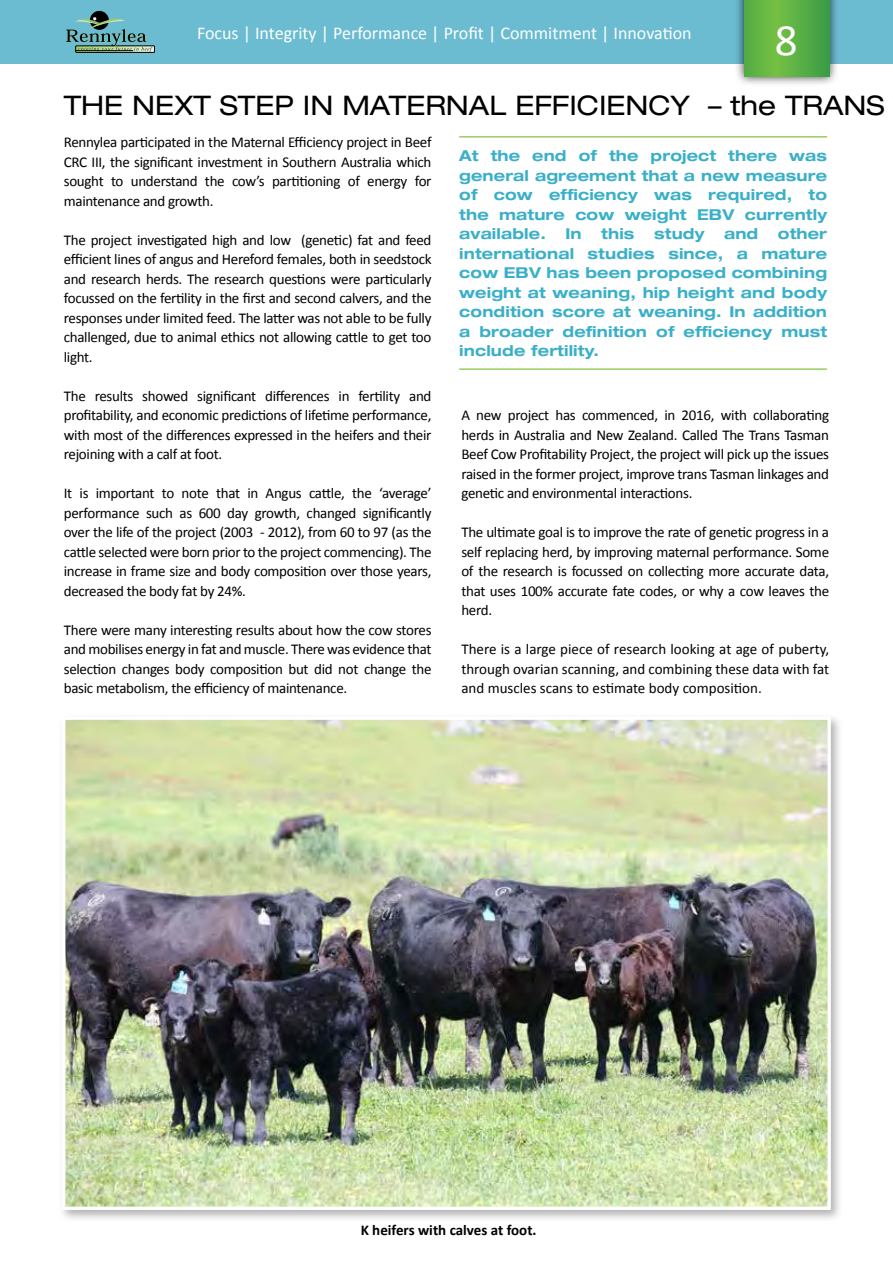
<style>
.page{position:relative;width:893px;height:1263px;background:#fff}
.page>*{position:absolute;margin:0;border:0;box-sizing:border-box;transform-origin:0 0}
.t1{font:45px "Calibri";color:#fff}
.t2{font:expanded 27px "Helvetica Neue LT";color:#000}
.t3{font:18px "Calibri";color:#fff}
.t4{font:15px/19.5px "Calibri";letter-spacing:-.02em;color:#000;text-align:justify}
.t5{font:700 expanded 15px/19.5px "Helvetica Neue LT";letter-spacing:.01em;color:#3ab0c8;text-align:justify}
.t6{font:700 15px "Calibri";color:#000}
</style>
<div class="page">
<div style="left:0;top:0;width:893px;height:64px;background:#6cbcd1"></div>
<div style="left:734px;top:0;width:105px;height:86px;background:#000;opacity:.75"></div>
<svg style="left:744px;top:0;width:85px;height:77px;background:#5bb044"></svg>
<div style="left:76px;top:46px;width:79px;height:6px;border:1px solid #000"></div>
<div style="left:90px;top:11px;width:19px;height:19px;background:#000;border-radius:50%"></div>
<svg style="left:66px;top:16px;width:88px;height:36px"></svg>
<hr style="left:75px;top:50px;width:58px;height:1px;background:#000">
<hr style="left:459px;top:136px;width:368px;height:2px;background:#9bcd65">
<hr style="left:459px;top:368px;width:368px;height:2px;background:#9bcd65">
<div style="left:58px;top:713px;width:786px;height:509px;background:#000;opacity:.3"></div>
<img style="left:66px;top:720px;width:761px;height:486px">
<div style="left:62px;top:716px;width:769px;height:494px;border:3px solid #fff"></div>
<p class="t3" style="left:197px;top:22px;width:496px">Focus | Integrity | Performance | Profit | Commitment | Innovation</p>
<h1 class="t1" style="left:775px;top:12px;width:24px">8</h1>
<h2 class="t2" style="left:64px;top:89px;width:822px">THE NEXT STEP IN MATERNAL EFFICIENCY – the TRANS</h2>
<p class="t5" style="left:459px;top:146px;width:369px">At the end of the project there was general agreement that a new measure of cow efficiency was required, to the mature cow weight EBV currently available.</p>
<p class="t4" style="left:64px;top:132px;width:369px">Rennylea participated in the Maternal Efficiency project in Beef CRC III, the significant investment in Southern Australia which sought to understand the cow’s partitioning of energy for maintenance and growth.</p>
<p class="t4" style="left:64px;top:229px;width:369px">The project investigated high and low (genetic) fat and feed efficient lines of angus and Hereford females, both in seedstock and research herds. The research questions were particularly focussed on the fertility in the first and second calvers, and the responses under limited feed. The latter was not able to be fully challenged, due to animal ethics not allowing cattle to get too light.</p>
<p class="t4" style="left:64px;top:385px;width:369px">The results showed significant differences in fertility and profitability, and economic predictions of lifetime performance, with most of the differences expressed in the heifers and their rejoining with a calf at foot.</p>
<p class="t4" style="left:64px;top:483px;width:369px">It is important to note that in Angus cattle, the ‘average’ performance such as 600 day growth, changed significantly over the life of the project (2003 - 2012), from 60 to 97 (as the cattle selected were born prior to the project commencing). The increase in frame size and body composition over those years, decreased the body fat by 24%.</p>
<p class="t4" style="left:64px;top:619px;width:369px">There were many interesting results about how the cow stores and mobilises energy in fat and muscle. There was evidence that selection changes body composition but did not change the basic metabolism, the efficiency of maintenance.</p>
<p class="t5" style="left:459px;top:224px;width:369px;text-indent:319px">other international studies since, a mature cow EBV has been proposed combining weight at weaning, hip height and body condition score at weaning. In addition a broader definition of efficiency must include fertility.</p>
<p class="t5" style="left:565px;top:224px;width:18px">In</p>
<p class="t5" style="left:601px;top:224px;width:35px">this</p>
<p class="t5" style="left:654px;top:224px;width:52px">study</p>
<p class="t5" style="left:724px;top:224px;width:36px">and</p>
<p class="t4" style="left:461px;top:405px;width:369px">A new project has commenced, in 2016, with collaborating herds in Australia and New Zealand. Called The Trans Tasman Beef Cow Profitability Project, the project will pick up the issues raised in the former project, improve trans Tasman linkages and genetic and environmental interactions.</p>
<p class="t4" style="left:461px;top:522px;width:369px">The ultimate goal is to improve the rate of genetic progress in a self replacing herd, by improving maternal performance. Some of the research is focussed on collecting more accurate data, that uses 100% accurate fate codes, or why a cow leaves the herd.</p>
<p class="t4" style="left:461px;top:639px;width:369px">There is a large piece of research looking at age of puberty, through ovarian scanning, and combining these data with fat and muscles scans to estimate body composition.</p>
<p class="t6" style="left:361px;top:1220px;width:177px">K heifers with calves at foot.</p>
</div>
